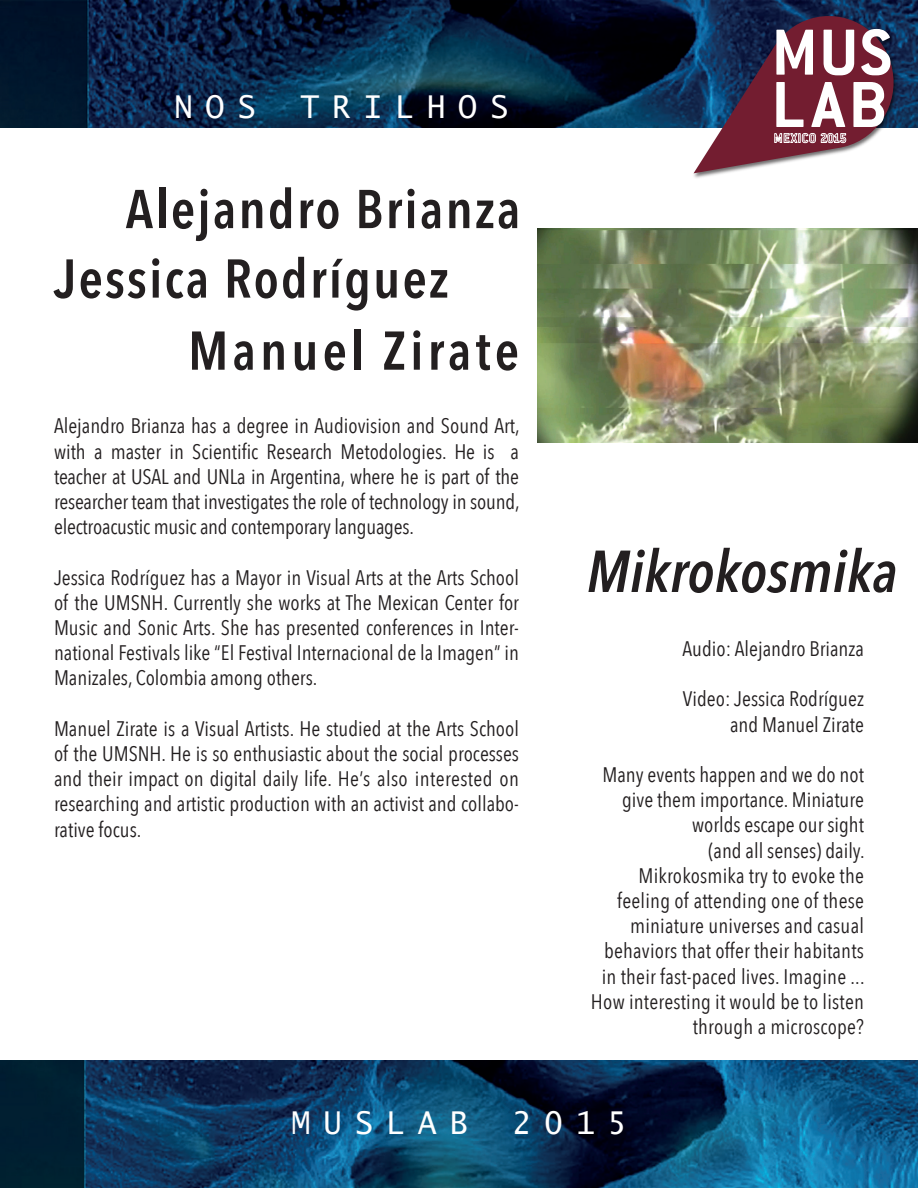
<style>
.page{position:relative;width:918px;height:1188px;background:#fff}
.page>*{position:absolute;margin:0;border:0;box-sizing:border-box;transform-origin:0 0}
.t1{font:700 72px "Conduit ITC";letter-spacing:.04em;color:#fff}
.t2{font:italic 600 58.5px "Avenir Next Condensed";color:#231f20}
.t3{font:600 54px/69.4px "Avenir Next Condensed";letter-spacing:.04em;color:#231f20}
.t4{font:600 54px "Avenir Next Condensed";letter-spacing:.075em;color:#231f20}
.t5{font:37.5px "Avenir Next Condensed";letter-spacing:.1em;color:#fff}
.t6{font:31.5px "Lucida Sans Typewriter";letter-spacing:.4em;color:#fff}
.t7{font:30px "Lucida Sans Typewriter";letter-spacing:.45em;color:#fff}
.t8{font:21px/25.2px "Avenir Next Condensed";color:#231f20;text-align:justify}
</style>
<div class="page">
<img style="left:0;top:0;width:918px;height:128px">
<img style="left:0;top:1061px;width:918px;height:127px">
<img style="left:691px;top:13px;width:34px;height:165px">
<svg style="left:694px;top:7px;width:208px;height:166px;background:#64435a"></svg>
<img style="left:537px;top:228px;width:381px;height:214px">
<h3 class="t6" style="left:174px;top:89px;width:84px">NOS</h3>
<h3 class="t6" style="left:300px;top:89px;width:210px">TRILHOS</h3>
<h3 class="t5" style="left:192px;top:82px;width:380px">CONSERVATOIRE REIMS</h3>
<h1 class="t1" style="left:771px;top:9px;width:123px">MUS</h1>
<h1 class="t1" style="left:771px;top:62px;width:119px">LAB</h1>
<h3 class="t3" style="left:54px;top:173px;width:468px;text-indent:72px">Alejandro Brianza<br>Jessica Rodríguez</h3>
<h3 class="t4" style="left:188px;top:304px;width:332px">Manuel Zirate</h3>
<p class="t8" style="left:54px;top:412px;width:467px">Alejandro Brianza has a degree in Audiovision and Sound Art, with a master in Scientific Research Metodologies. He is a teacher at USAL and UNLa in Argentina, where he is part of the researcher team that investigates the role of technology in sound, electroacustic music and contemporary languages.</p>
<p class="t8" style="left:54px;top:564px;width:467px">Jessica Rodríguez has a Mayor in Visual Arts at the Arts School of the UMSNH. Currently she works at The Mexican Center for Music and Sonic Arts. She has presented conferences in Inter&shy;national Festivals like “El Festival Internacional de la Imagen” in Manizales, Colombia among others.</p>
<p class="t8" style="left:54px;top:715px;width:467px">Manuel Zirate is a Visual Artists. He studied at the Arts School of the UMSNH. He is so enthusiastic about the social processes and their impact on digital daily life. He’s also interested on researching and artistic production with an activist and collabo&shy;rative focus.</p>
<h2 class="t2" style="left:587px;top:536px;width:312px">Mikrokosmika</h2>
<p class="t8" style="left:683px;top:635px;width:183px">Audio: Alejandro Brianza</p>
<p class="t8" style="left:683px;top:685px;width:183px;text-align:right">Video: Jessica Rodríguez and Manuel Zirate</p>
<p class="t8" style="left:591px;top:761px;width:275px;text-align:right">Many events happen and we do not give them importance. Miniature worlds escape our sight<br>(and all senses) daily.<br>Mikrokosmika try to evoke the feeling of attending one of these miniature universes and casual behaviors that offer their habitants in their fast-paced lives. Imagine ...<br>How interesting it would be to listen through a microscope?</p>
<h3 class="t6" style="left:291px;top:1105px;width:178px">MUSLAB</h3>
<h3 class="t6" style="left:513px;top:1105px;width:115px">2015</h3>
<h3 class="t7" style="left:292px;top:1106px;width:177px">MUSLAB</h3>
<h3 class="t7" style="left:513px;top:1106px;width:114px">2015</h3>
</div>
